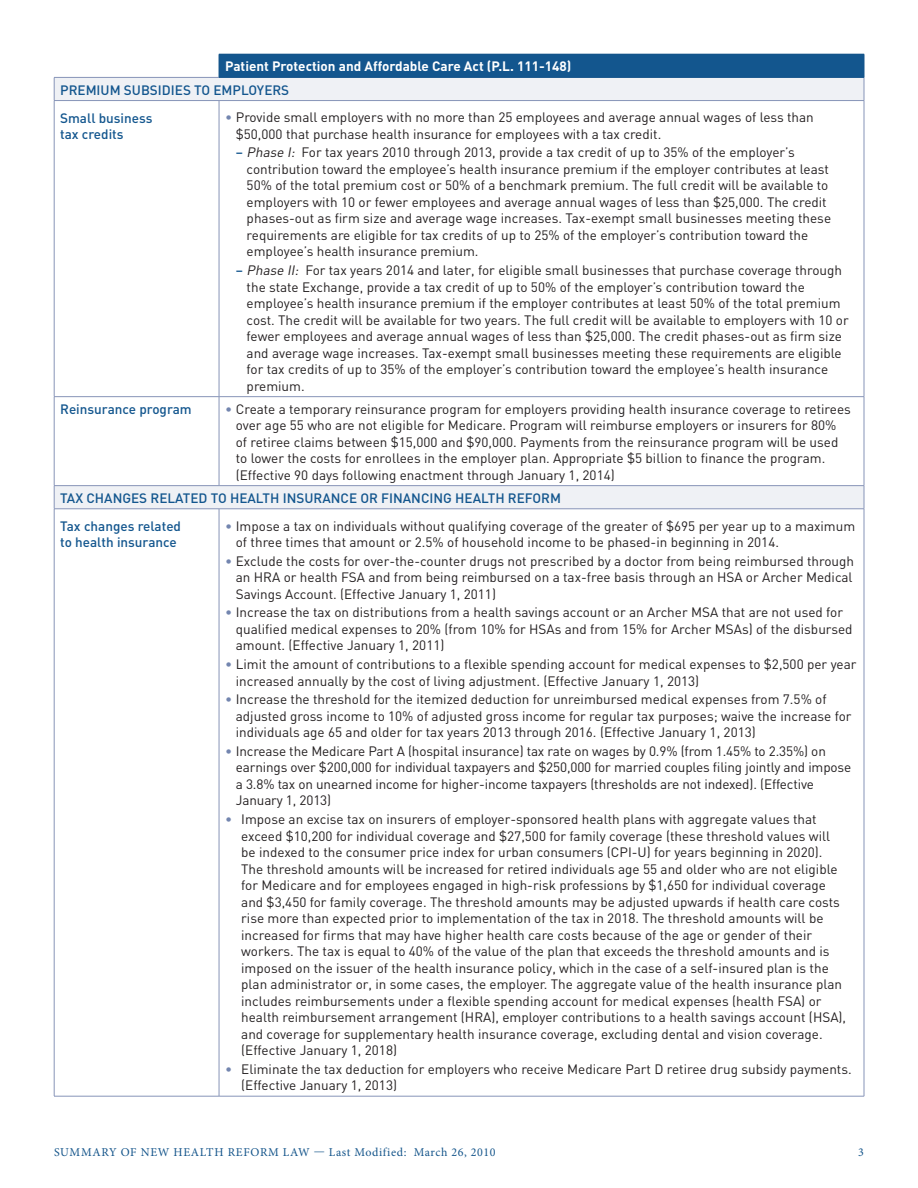
<style>
.page{position:relative;width:918px;height:1188px;background:#fff}
.page>*{position:absolute;margin:0;border:0;box-sizing:border-box;transform-origin:0 0}
.t1{font:13.5px/16.5px "DIN";color:#231f20}
.t2{font:500 13.5px/27.9px "DIN";color:#13568e}
.t3{font:700 13.5px "DIN";color:#fff}
.t4{font:12px "Minion Pro";letter-spacing:.05em;color:#15558b}
.s1{color:#7385af}
.s2{font-weight:500;color:#13568e}
.s3{font-style:italic}
</style>
<div class="page">
<div style="left:219px;top:54px;width:645px;height:23px;background:#13568e"></div>
<svg style="left:55px;top:78px;width:809px;height:431px"></svg>
<svg style="left:54px;top:78px;width:1px;height:22px"></svg>
<hr style="left:54px;top:100px;width:165px;height:1px;background:#8794b8">
<hr style="left:54px;top:101px;width:1px;height:295px;background:#8794b8">
<hr style="left:219px;top:100px;width:645px;height:1px;background:#8794b8">
<hr style="left:219px;top:101px;width:1px;height:295px;background:#8794b8">
<hr style="left:864px;top:101px;width:1px;height:295px;background:#8794b8">
<hr style="left:54px;top:396px;width:165px;height:1px;background:#8794b8">
<hr style="left:54px;top:397px;width:1px;height:88px;background:#8794b8">
<hr style="left:219px;top:396px;width:645px;height:1px;background:#8794b8">
<hr style="left:219px;top:397px;width:1px;height:88px;background:#8794b8">
<hr style="left:864px;top:397px;width:1px;height:88px;background:#8794b8">
<hr style="left:54px;top:485px;width:165px;height:1px;background:#8794b8">
<svg style="left:54px;top:486px;width:1px;height:23px"></svg>
<hr style="left:219px;top:485px;width:645px;height:1px;background:#8794b8">
<svg style="left:864px;top:486px;width:1px;height:23px"></svg>
<hr style="left:54px;top:509px;width:165px;height:1px;background:#8794b8">
<hr style="left:54px;top:509px;width:1px;height:587px;background:#8794b8">
<hr style="left:219px;top:509px;width:645px;height:1px;background:#8794b8">
<hr style="left:219px;top:509px;width:1px;height:587px;background:#8794b8">
<hr style="left:864px;top:509px;width:1px;height:587px;background:#8794b8">
<hr style="left:54px;top:1096px;width:165px;height:1px;background:#8794b8">
<hr style="left:219px;top:1096px;width:645px;height:1px;background:#8794b8">
<hr style="left:54px;top:77px;width:165px;height:1px;background:#8794b8">
<svg style="left:864px;top:54px;width:1px;height:46px"></svg>
<hr style="left:219px;top:77px;width:645px;height:1px;background:#15558b">
<p class="t3" style="left:225px;top:58px;width:348px">Patient Protection and Affordable Care Act (P.L. 111-148)</p>
<p class="t2" style="left:60px;top:75px;width:231px">Premium Subsi di es to Em ployers<br>Small business</p>
<p class="t2" style="left:60px;top:120px;width:65px">tax credits</p>
<p class="t1" style="left:236px;top:109px;width:580px;text-indent:-11px"><span class="s1">•</span> Provide small employers with no more than 25 employees and average annual wages of less than $50,000 that purchase health insurance for employees with a tax credit.</p>
<p class="t1" style="left:247px;top:144px;width:586px;text-indent:-11px"><span class="s2">–</span> <span class="s3">Phase I:</span> For tax years 2010 through 2013, provide a tax credit of up to 35% of the employer’s contribution toward the employee’s health insurance premium if the employer contributes at least 50% of the total premium cost or 50% of a benchmark premium. The full credit will be available to employers with 10 or fewer employees and average annual wages of less than $25,000. The credit phases-out as firm size and average wage increases. Tax-exempt small businesses meeting these requirements are eligible for tax credits of up to 25% of the employer’s contribution toward the employee’s health insurance premium.</p>
<p class="t1" style="left:247px;top:262px;width:604px;text-indent:-11px"><span class="s2">–</span> <span class="s3">Phase II:</span> For tax years 2014 and later, for eligible small businesses that purchase coverage through the state Exchange, provide a tax credit of up to 50% of the employer’s contribution toward the employee’s health insurance premium if the employer contributes at least 50% of the total premium cost. The credit will be available for two years. The full credit will be available to employers with 10 or fewer employees and average annual wages of less than $25,000. The credit phases-out as firm size and average wage increases. Tax-exempt small businesses meeting these requirements are eligible for tax credits of up to 35% of the employer’s contribution toward the employee’s health insurance premium.</p>
<p class="t2" style="left:60px;top:395px;width:133px">Reinsurance program</p>
<p class="t1" style="left:236px;top:400px;width:617px;text-indent:-11px"><span class="s1">•</span> Create a temporary reinsurance program for employers providing health insurance coverage to retirees over age 55 who are not eligible for Medicare. Program will reimburse employers or insurers for 80% of retiree claims between $15,000 and $90,000. Payments from the reinsurance program will be used to lower the costs for enrollees in the employer plan. Appropriate $5 billion to finance the program. (Effective 90 days following enactment through January 1, 2014)</p>
<p class="t2" style="left:60px;top:484px;width:483px">Tax Changes Related to Health Insurance or Fi nanci ng Health Reform<br>Tax changes related</p>
<p class="t2" style="left:60px;top:528px;width:118px">to health insurance</p>
<p class="t1" style="left:236px;top:517px;width:621px;text-indent:-11px"><span class="s1">•</span> Impose a tax on individuals without qualifying coverage of the greater of $695 per year up to a maximum of three times that amount or 2.5% of household income to be phased-in beginning in 2014.</p>
<p class="t1" style="left:236px;top:552px;width:620px;text-align:justify;text-indent:-11px"><span class="s1">•</span> Exclude the costs for over-the-counter drugs not prescribed by a doctor from being reimbursed through an HRA or health FSA and from being reimbursed on a tax-free basis through an HSA or Archer Medical Savings Account. (Effective January 1, 2011)</p>
<p class="t1" style="left:236px;top:604px;width:618px;text-indent:-11px"><span class="s1">•</span> Increase the tax on distributions from a health savings account or an Archer MSA that are not used for qualified medical expenses to 20% (from 10% for HSAs and from 15% for Archer MSAs) of the disbursed amount. (Effective January 1, 2011)</p>
<p class="t1" style="left:236px;top:656px;width:622px;text-indent:-11px"><span class="s1">•</span> Limit the amount of contributions to a flexible spending account for medical expenses to $2,500 per year increased annually by the cost of living adjustment. (Effective January 1, 2013)</p>
<p class="t1" style="left:236px;top:691px;width:617px;text-indent:-11px"><span class="s1">•</span> Increase the threshold for the itemized deduction for unreimbursed medical expenses from 7.5% of adjusted gross income to 10% of adjusted gross income for regular tax purposes; waive the increase for individuals age 65 and older for tax years 2013 through 2016. (Effective January 1, 2013)</p>
<p class="t1" style="left:236px;top:742px;width:617px;text-indent:-11px"><span class="s1">•</span> Increase the Medicare Part A (hospital insurance) tax rate on wages by 0.9% (from 1.45% to 2.35%) on earnings over $200,000 for individual taxpayers and $250,000 for married couples filing jointly and impose a 3.8% tax on unearned income for higher-income taxpayers (thresholds are not indexed). (Effective January 1, 2013)</p>
<p class="t1" style="left:241px;top:811px;width:606px;text-indent:-16px"><span class="s1">•</span> Impose an excise tax on insurers of employer-sponsored health plans with aggregate values that exceed $10,200 for individual coverage and $27,500 for family coverage (these threshold values will be indexed to the consumer price index for urban consumers (CPI-U) for years beginning in 2020).<br>The threshold amounts will be increased for retired individuals age 55 and older who are not eligible for Medicare and for employees engaged in high-risk professions by $1,650 for individual coverage and $3,450 for family coverage. The threshold amounts may be adjusted upwards if health care costs rise more than expected prior to implementation of the tax in 2018. The threshold amounts will be increased for firms that may have higher health care costs because of the age or gender of their workers. The tax is equal to 40% of the value of the plan that exceeds the threshold amounts and is imposed on the issuer of the health insurance policy, which in the case of a self-insured plan is the plan administrator or, in some cases, the employer. The aggregate value of the health insurance plan includes reimbursements under a flexible spending account for medical expenses (health FSA) or health reimbursement arrangement (HRA), employer contributions to a health savings account (HSA), and coverage for supplementary health insurance coverage, excluding dental and vision coverage. (Effective January 1, 2018)</p>
<p class="t1" style="left:241px;top:1060px;width:612px;text-indent:-16px"><span class="s1">•</span> Eliminate the tax deduction for employers who receive Medicare Part D retiree drug subsidy payments. (Effective January 1, 2013)</p>
<p class="t4" style="left:54px;top:1144px;width:443px">SUMMARY OF NEW HEALTH REFORM LAW — LAST MODIFIED: MARCH 26, 2010</p>
</div>
